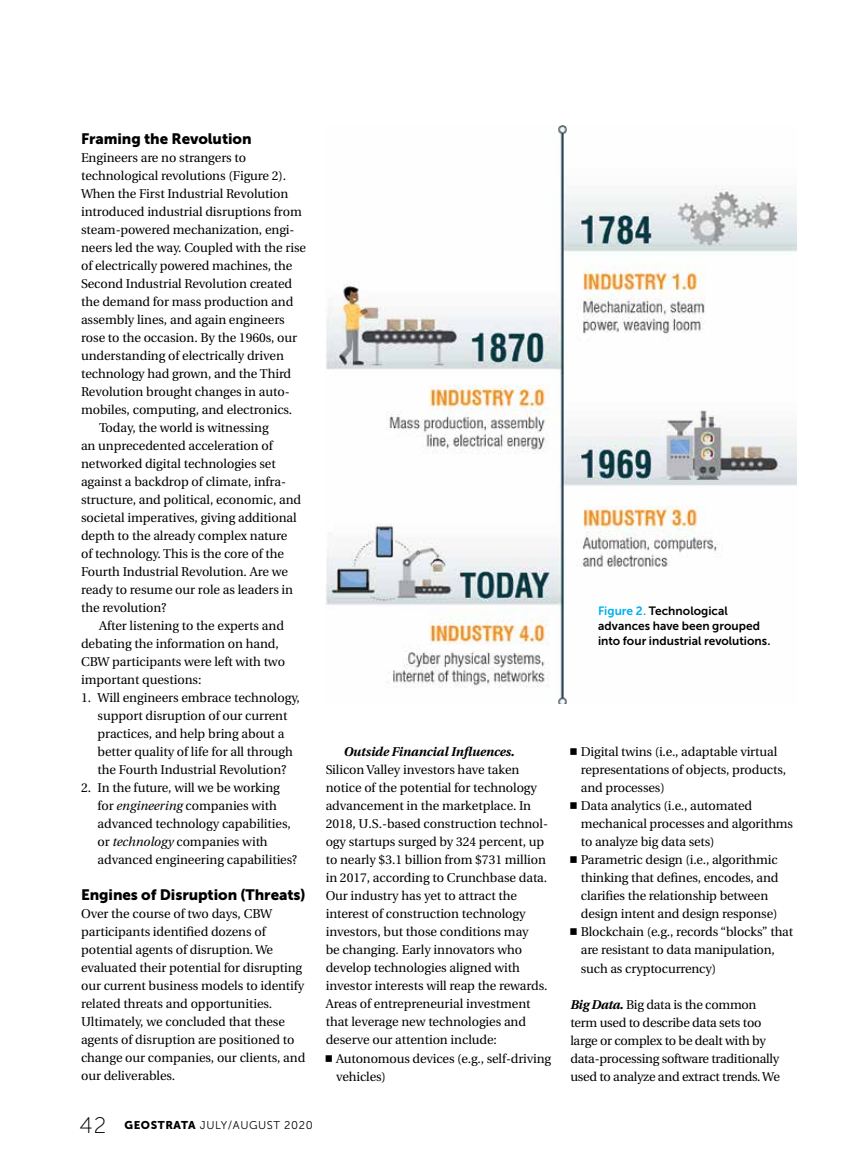
<style>
.page{position:relative;width:851px;height:1175px;background:#fff}
.page>*{position:absolute;margin:0;border:0;box-sizing:border-box;transform-origin:0 0}
.t1{font:15px "Museo Sans 900";letter-spacing:-.005em;color:#000}
.t2{font:12.75px/18px "Utopia";letter-spacing:-.005em;color:#000}
.t3{font:italic 700 12.75px "Utopia";letter-spacing:-.005em;color:#000}
.t4{font:12px/15px "Museo Sans 700";color:#000}
.t5{font:11.25px "Museo Sans 300";letter-spacing:.05em;color:#000}
.s1{font-style:italic}
.s2{font-family:"Museo Sans 100";font-size:22.5px}
.s3{font-family:"Museo Sans 900"}
.s4{color:#00aeef}
.s5{font-weight:700;font-style:italic}
</style>
<div class="page">
<img style="left:326px;top:126px;width:470px;height:577px">
<p class="t1" style="left:81px;top:130px;width:172px">Framing the Revolution</p>
<p class="t2" style="left:81px;top:149px;width:167px">Engineers are no strangers to</p>
<p class="t2" style="left:81px;top:167px;width:207px">technological revolutions (Figure 2).</p>
<p class="t2" style="left:81px;top:185px;width:209px">When the First Industrial Revolution</p>
<p class="t2" style="left:81px;top:203px;width:222px">introduced industrial disruptions from</p>
<p class="t2" style="left:81px;top:221px;width:215px">steam-powered mechanization, engi-</p>
<p class="t2" style="left:81px;top:239px;width:226px">neers led the way. Coupled with the rise</p>
<p class="t2" style="left:81px;top:257px;width:213px">of electrically powered machines, the</p>
<p class="t2" style="left:81px;top:275px;width:212px">Second Industrial Revolution created</p>
<p class="t2" style="left:81px;top:293px;width:214px">the demand for mass production and</p>
<p class="t2" style="left:81px;top:311px;width:205px">assembly lines, and again engineers</p>
<p class="t2" style="left:81px;top:329px;width:218px">rose to the occasion. By the 1960s, our</p>
<p class="t2" style="left:81px;top:347px;width:204px">understanding of electrically driven</p>
<p class="t2" style="left:81px;top:365px;width:212px">technology had grown, and the Third</p>
<p class="t2" style="left:81px;top:383px;width:210px">Revolution brought changes in auto-</p>
<p class="t2" style="left:81px;top:401px;width:213px">mobiles, computing, and electronics.</p>
<p class="t2" style="left:99px;top:419px;width:171px">Today, the world is witnessing</p>
<p class="t2" style="left:81px;top:437px;width:193px">an unprecedented acceleration of</p>
<p class="t2" style="left:81px;top:455px;width:196px">networked digital technologies set</p>
<p class="t2" style="left:81px;top:473px;width:206px">against a backdrop of climate, infra-</p>
<p class="t2" style="left:81px;top:491px;width:222px">structure, and political, economic, and</p>
<p class="t2" style="left:81px;top:509px;width:217px">societal imperatives, giving additional</p>
<p class="t2" style="left:81px;top:527px;width:208px">depth to the already complex nature</p>
<p class="t2" style="left:81px;top:545px;width:205px">of technology. This is the core of the</p>
<p class="t2" style="left:81px;top:563px;width:208px">Fourth Industrial Revolution. Are we</p>
<p class="t2" style="left:81px;top:581px;width:214px">ready to resume our role as leaders in</p>
<p class="t2" style="left:81px;top:599px;width:87px">the revolution?</p>
<p class="t2" style="left:99px;top:617px;width:186px">After listening to the experts and</p>
<p class="t2" style="left:81px;top:635px;width:199px">debating the information on hand,</p>
<p class="t2" style="left:81px;top:653px;width:205px">CBW participants were left with two</p>
<p class="t2" style="left:81px;top:671px;width:122px">important questions:</p>
<p class="t2" style="left:97px;top:689px;width:204px;text-indent:-16px">1. Will engineers embrace technology, support disruption of our current practices, and help bring about a better quality of life for all through the Fourth Industrial Revolution?</p>
<p class="t2" style="left:97px;top:779px;width:201px;text-indent:-16px">2. In the future, will we be working for <span class="s1">engineering</span> companies with advanced technology capabilities, or <span class="s1">technology</span> companies with advanced engineering capabilities?</p>
<p class="t1" style="left:81px;top:886px;width:226px">Engines of Disruption (Threats)</p>
<p class="t2" style="left:81px;top:905px;width:226px">Over the course of two days, CBW participants identified dozens of potential agents of disruption. We evaluated their potential for disrupting our current business models to identify related threats and opportunities.<br>Ultimately, we concluded that these agents of disruption are positioned to change our companies, our clients, and our deliverables.</p>
<p class="t3" style="left:344px;top:744px;width:172px">Outside Financial Influences.</p>
<p class="t2" style="left:325px;top:761px;width:224px">Silicon Valley investors have taken notice of the potential for technology advancement in the marketplace. In 2018, U.S.-based construction technol&shy;ogy startups surged by 324 percent, up to nearly $3.1 billion from $731 million in 2017, according to Crunchbase data.<br>Our industry has yet to attract the interest of construction technology investors, but those conditions may<br>be changing. Early innovators who develop technologies aligned with investor interests will reap the rewards.<br>Areas of entrepreneurial investment that leverage new technologies and deserve our attention include:</p>
<p class="t2" style="left:336px;top:1049px;width:216px;text-indent:-11px">□ Autonomous devices (e.g., self-driving vehicles)</p>
<p class="t5" style="left:80px;top:1119px;width:235px"><span class="s2">42</span> <span class="s3">GEOSTRATA</span> JULY/AUGUST 2020</p>
<p class="t4" style="left:598px;top:603px;width:174px"><span class="s4">Figure 2.</span> Technological advances have been grouped into four industrial revolutions.</p>
<p class="t2" style="left:581px;top:743px;width:207px;text-indent:-11px">□ Digital twins (i.e., adaptable virtual representations of objects, products, and processes)</p>
<p class="t2" style="left:581px;top:797px;width:214px;text-indent:-11px">□ Data analytics (i.e., automated mechanical processes and algorithms to analyze big data sets)</p>
<p class="t2" style="left:581px;top:851px;width:199px;text-indent:-11px">□ Parametric design (i.e., algorithmic thinking that defines, encodes, and clarifies the relationship between design intent and design response)</p>
<p class="t2" style="left:581px;top:923px;width:214px;text-indent:-11px">□ Blockchain (e.g., records “blocks” that are resistant to data manipulation, such as cryptocurrency)</p>
<p class="t2" style="left:570px;top:995px;width:211px"><span class="s5">Big Data.</span> Big data is the common term used to describe data sets too large or complex to be dealt with by data-processing software traditionally used to analyze and extract trends. We</p>
</div>
